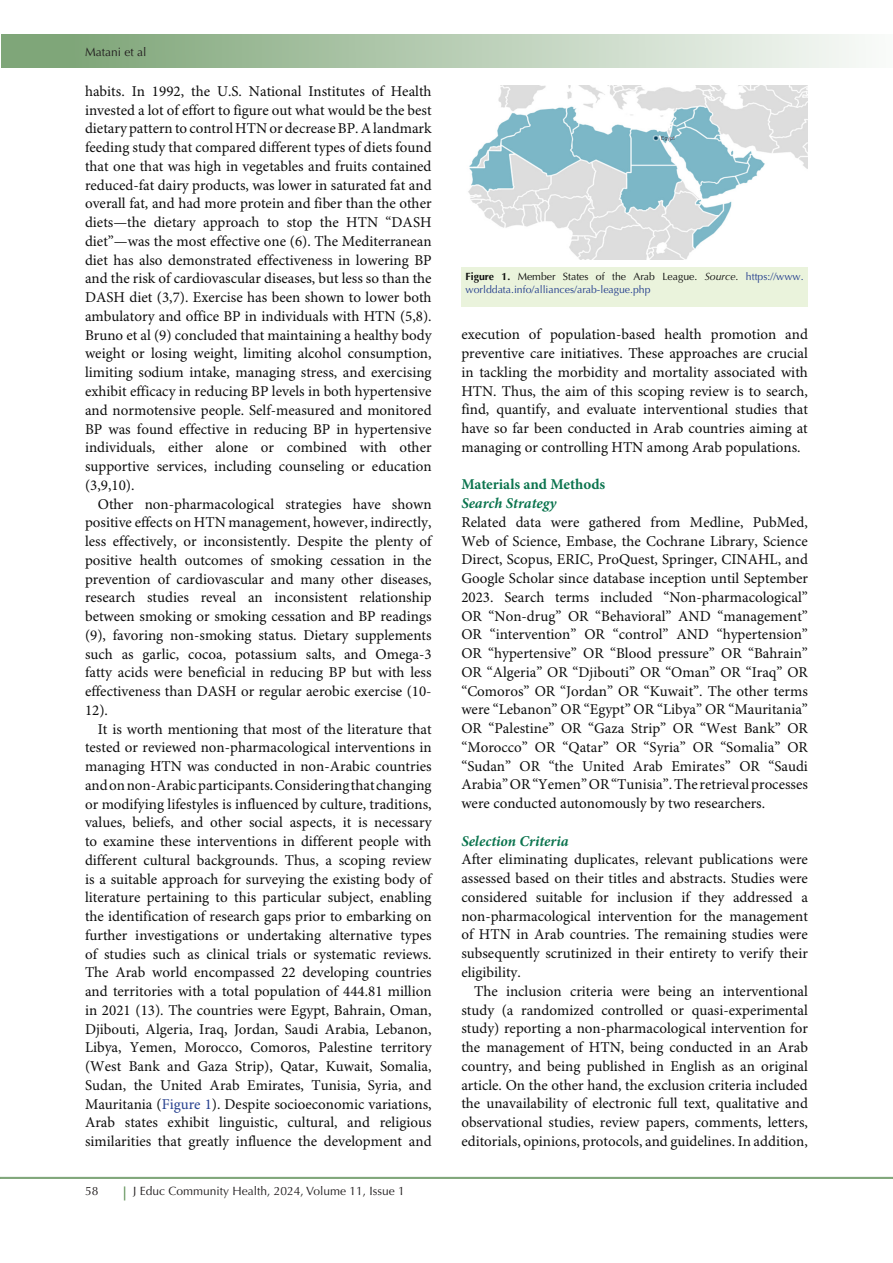
<style>
.page{position:relative;width:893px;height:1263px;background:#fff}
.page>*{position:absolute;margin:0;border:0;box-sizing:border-box;transform-origin:0 0}
.t1{font:15px/18.8px "Minion Pro";color:#0d0d0d;text-align:justify}
.heading_1{font:italic 700 15px "Minion Pro";color:#0b744e}
.heading_1-2{font:700 15px "Minion Pro";color:#0b744e}
.t2{font:12px "Optima LT Std";color:#231f20}
.t3{font:10.5px/13.5px "Optima LT Std";color:#253f8e}
.s1{color:#231f20}
.s2{color:#253f8e}
.s3{font-weight:700;color:#0d0d0d}
.s4{color:#0d0d0d}
.s5{font-style:italic;color:#0d0d0d}
</style>
<div class="page">
<hr style="left:0;top:1177px;width:893px;height:2px;background:#7fa679">
<div style="left:1px;top:35px;width:892px;height:33px;background:linear-gradient(to right,#76a070,#f9faf8)"></div>
<svg style="left:124px;top:1186px;width:1px;height:14px"></svg>
<div style="left:461px;top:268px;width:347px;height:39px;background:#eaf3dc"></div>
<img style="left:468px;top:85px;width:340px;height:174px">
<p class="t2" style="left:85px;top:45px;width:63px">Matani et al</p>
<p class="t1" style="left:85px;top:82px;width:348px">habits. In 1992, the U.S. National Institutes of Health invested a lot of effort to figure out what would be the best dietary pattern to control HTN or decrease BP. A landmark feeding study that compared different types of diets found that one that was high in vegetables and fruits contained reduced-fat dairy products, was lower in saturated fat and overall fat, and had more protein and fiber than the other diets—the dietary approach to stop the HTN “DASH diet”—was the most effective one (6). The Mediterranean diet has also demonstrated effectiveness in lowering BP and the risk of cardiovascular diseases, but less so than the DASH diet (3,7). Exercise has been shown to lower both ambulatory and office BP in individuals with HTN (5,8).<br>Bruno et al (9) concluded that maintaining a healthy body weight or losing weight, limiting alcohol consumption, limiting sodium intake, managing stress, and exercising exhibit efficacy in reducing BP levels in both hypertensive and normotensive people. Self-measured and monitored BP was found effective in reducing BP in hypertensive individuals, either alone or combined with other supportive services, including counseling or education (3,9,10).</p>
<p class="t1" style="left:85px;top:495px;width:348px;text-indent:13px">Other non-pharmacological strategies have shown positive effects on HTN management, however, indirectly, less effectively, or inconsistently. Despite the plenty of positive health outcomes of smoking cessation in the prevention of cardiovascular and many other diseases, research studies reveal an inconsistent relationship between smoking or smoking cessation and BP readings (9), favoring non-smoking status. Dietary supplements such as garlic, cocoa, potassium salts, and Omega-3 fatty acids were beneficial in reducing BP but with less effectiveness than DASH or regular aerobic exercise (10<span class="s1">- </span>12).</p>
<p class="t1" style="left:85px;top:720px;width:348px;text-indent:13px">It is worth mentioning that most of the literature that tested or reviewed non-pharmacological interventions in managing HTN was conducted in non-Arabic countries and on non-Arabic participants. Considering that changing or modifying lifestyles is influenced by culture, traditions, values, beliefs, and other social aspects, it is necessary to examine these interventions in different people with different cultural backgrounds. Thus, a scoping review is a suitable approach for surveying the existing body of literature pertaining to this particular subject, enabling the identification of research gaps prior to embarking on further investigations or undertaking alternative types of studies such as clinical trials or systematic reviews.<br>The Arab world encompassed 22 developing countries and territories with a total population of 444.81 million in 2021 (13). The countries were Egypt, Bahrain, Oman, Djibouti, Algeria, Iraq, Jordan, Saudi Arabia, Lebanon, Libya, Yemen, Morocco, Comoros, Palestine territory (West Bank and Gaza Strip), Qatar, Kuwait, Somalia, Sudan, the United Arab Emirates, Tunisia, Syria, and Mauritania (<span class="s2">Figure 1</span>). Despite socioeconomic variations, Arab states exhibit linguistic, cultural, and religious similarities that greatly influence the development and</p>
<p class="t2" style="left:85px;top:1184px;width:15px">58</p>
<p class="t2" style="left:133px;top:1184px;width:273px">J Educ Community Health, 2024, Volume 11, Issue 1</p>
<p class="t3" style="left:466px;top:269px;width:340px"><span class="s3">Figure 1.</span> <span class="s4">Member States of the Arab League.</span> <span class="s5">Source</span><span class="s4">.</span> https://www. worlddata.info/alliances/arab-league.php</p>
<p class="t1" style="left:461px;top:326px;width:348px">execution of population-based health promotion and preventive care initiatives. These approaches are crucial in tackling the morbidity and mortality associated with HTN. Thus, the aim of this scoping review is to search, find, quantify, and evaluate interventional studies that have so far been conducted in Arab countries aiming at managing or controlling HTN among Arab populations.</p>
<p class="heading_1-2" style="left:461px;top:474px;width:145px">Materials and Methods</p>
<p class="heading_1" style="left:461px;top:493px;width:97px">Search Strategy</p>
<p class="t1" style="left:461px;top:513px;width:348px">Related data were gathered from Medline, PubMed, Web of Science, Embase, the Cochrane Library, Science Direct, Scopus, ERIC, ProQuest, Springer, CINAHL, and Google Scholar since database inception until September 2023. Search terms included “Non-pharmacological” OR “Non-drug” OR “Behavioral” AND “management” OR “intervention” OR “control” AND “hypertension” OR “hypertensive” OR “Blood pressure” OR “Bahrain” OR “Algeria” OR “Djibouti” OR “Oman” OR “Iraq” OR “Comoros” OR “Jordan” OR “Kuwait”. The other terms were “Lebanon” OR “Egypt” OR “Libya” OR “Mauritania” OR “Palestine” OR “Gaza Strip” OR “West Bank” OR “Morocco” OR “Qatar” OR “Syria” OR “Somalia” OR “Sudan” OR “the United Arab Emirates” OR “Saudi Arabia” OR “Yemen” OR “Tunisia”. The retrieval processes were conducted autonomously by two researchers.</p>
<p class="heading_1" style="left:461px;top:830px;width:109px">Selection Criteria</p>
<p class="t1" style="left:461px;top:851px;width:348px">After eliminating duplicates, relevant publications were assessed based on their titles and abstracts. Studies were considered suitable for inclusion if they addressed a non-pharmacological intervention for the management of HTN in Arab countries. The remaining studies were subsequently scrutinized in their entirety to verify their eligibility.</p>
<p class="t1" style="left:461px;top:982px;width:348px;text-indent:13px">The inclusion criteria were being an interventional study (a randomized controlled or quasi-experimental study) reporting a non-pharmacological intervention for the management of HTN, being conducted in an Arab country, and being published in English as an original article. On the other hand, the exclusion criteria included the unavailability of electronic full text, qualitative and observational studies, review papers, comments, letters, editorials, opinions, protocols, and guidelines. In addition,</p>
</div>
